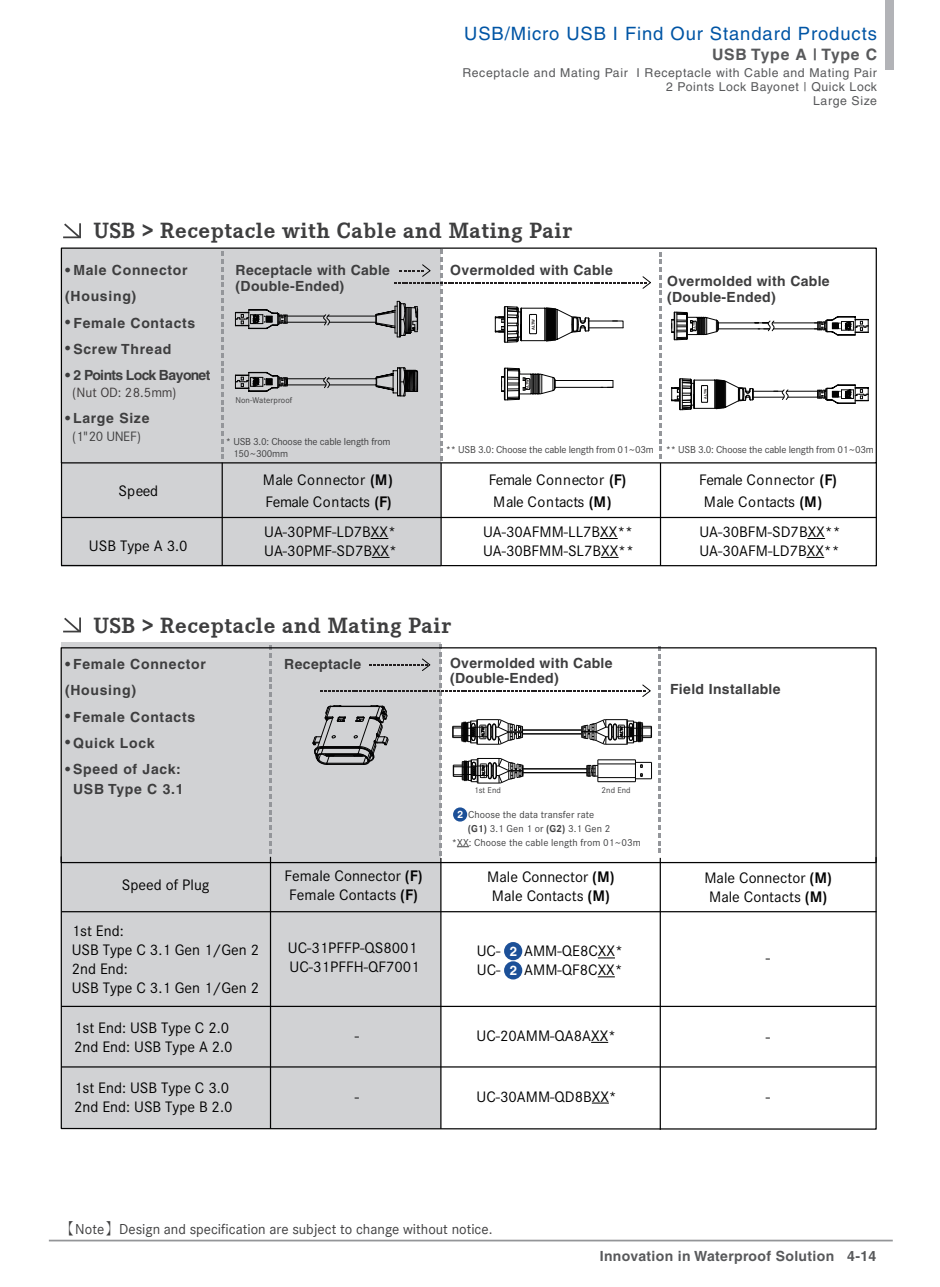
<style>
.page{position:relative;width:940px;height:1287px;background:#fff}
.page>*{position:absolute;margin:0;border:0;box-sizing:border-box;transform-origin:0 0}
.t1{font:700 22.75px "Corporate E";letter-spacing:.025em;color:#3e3e3f}
.t2{font:18.38px "Helvetica";letter-spacing:.05em;color:#0155a5}
.t3{font:15.75px/18.9px "Corporate S";color:#030303}
.t4{font:15.75px/21.9px "Corporate S";letter-spacing:-.02em;color:#030303}
.t5{font:700 15.75px "Helvetica";letter-spacing:.05em;color:#58595b}
.t6{font:14.88px "Corporate S";color:#3f3f40}
.t7{font:700 14px/15.8px "Helvetica";letter-spacing:.025em;color:#3e3e3f}
.t8{font:700 14px/26.2px "Helvetica";letter-spacing:.05em;color:#3e3e3f}
.t9{font:700 14px "Helvetica";letter-spacing:.025em;color:#58595b}
.t10{font:700 14px "Helvetica";letter-spacing:-.055em;color:#3e3e3f}
.t11{font:14px "Corporate S";letter-spacing:-.005em;color:#3f3b3b}
.t12{font:14px "Corporate S";letter-spacing:-.03em;color:#3f3f40}
.t13{font:700 13.12px "Helvetica";color:#fff}
.t14{font:12.25px/14px "Helvetica";letter-spacing:.05em;color:#58595b;text-align:right}
.t15{font:10.5px/12.2px "Corporate S";letter-spacing:-.02em;color:#3f3f40}
.t16{font:10.5px "Corporate S";letter-spacing:.005em;color:#3f3f40}
.t17{font:700 10.33px "Helvetica";color:#fff}
.t18{font:8.75px "Corporate S";letter-spacing:.005em;color:#3f3f40}
.t19{font:700 4.02px "Helvetica";letter-spacing:-.01em;color:#231f20}
.t20{font:700 3.5px "Helvetica";letter-spacing:-.01em;color:#231f20}
.s1{font-weight:700}
.s2{font-family:"Adobe Ming Std";font-weight:300}
</style>
<div class="page">
<hr style="left:49px;top:1239px;width:843px;height:2px;background:#939598">
<div style="left:885px;top:0;width:8px;height:70px;background:#b2b3b7"></div>
<div style="left:61px;top:642px;width:380px;height:486px;background:#d1d2d4"></div>
<svg style="left:63px;top:617px;width:18px;height:16px"></svg>
<svg style="left:269px;top:646px;width:3px;height:207px"></svg>
<svg style="left:658px;top:646px;width:3px;height:207px"></svg>
<div style="left:61px;top:248px;width:380px;height:318px;background:#d1d2d4"></div>
<svg style="left:63px;top:223px;width:18px;height:16px"></svg>
<svg style="left:221px;top:251px;width:2px;height:208px"></svg>
<svg style="left:659px;top:252px;width:2px;height:207px"></svg>
<svg style="left:807px;top:538px;width:17px;height:1px"></svg>
<svg style="left:806px;top:557px;width:17px;height:1px"></svg>
<svg style="left:671px;top:311px;width:197px;height:29px"></svg>
<svg style="left:671px;top:378px;width:197px;height:32px"></svg>
<svg style="left:371px;top:538px;width:17px;height:1px"></svg>
<svg style="left:372px;top:557px;width:17px;height:1px"></svg>
<svg style="left:235px;top:250px;width:416px;height:211px"></svg>
<div style="left:554px;top:380px;width:59px;height:8px;border:1px solid #030303"></div>
<svg style="left:600px;top:538px;width:17px;height:1px"></svg>
<svg style="left:601px;top:557px;width:17px;height:1px"></svg>
<svg style="left:312px;top:644px;width:340px;height:211px"></svg>
<svg style="left:60px;top:855px;width:817px;height:275px"></svg>
<hr style="left:62px;top:911px;width:814px;height:1px;background:#030303">
<hr style="left:270px;top:857px;width:1px;height:271px;background:#030303">
<hr style="left:440px;top:858px;width:1px;height:270px;background:#030303">
<hr style="left:659px;top:858px;width:1px;height:271px;background:#030303">
<div style="left:61px;top:462px;width:815px;height:104px;border:1px solid #030303"></div>
<hr style="left:62px;top:517px;width:814px;height:1px;background:#030303">
<hr style="left:221px;top:462px;width:2px;height:104px;background:#030303">
<hr style="left:440px;top:463px;width:1px;height:102px;background:#030303">
<hr style="left:659px;top:463px;width:2px;height:102px;background:#030303">
<svg style="left:591px;top:1042px;width:17px;height:1px"></svg>
<svg style="left:591px;top:1102px;width:17px;height:1px"></svg>
<hr style="left:61px;top:1005px;width:814px;height:2px;background:#030303">
<hr style="left:61px;top:1066px;width:814px;height:1px;background:#030303">
<svg style="left:597px;top:957px;width:18px;height:1px"></svg>
<svg style="left:597px;top:976px;width:17px;height:1px"></svg>
<p class="t2" style="left:464px;top:23px;width:414px">USB/Micro USB I Find Our Standard Products</p>
<p class="t5" style="left:711px;top:45px;width:166px">USB Type A | Type C</p>
<p class="t14" style="left:462px;top:66px;width:416px">Receptacle and Mating Pair I Receptacle with Cable and Mating Pair<br>2 Points Lock Bayonet | Quick Lock<br>Large Size</p>
<h1 class="t1" style="left:93px;top:215px;width:480px">USB &gt; Receptacle with Cable and Mating Pair</h1>
<p class="t8" style="left:65px;top:257px;width:124px"><sup>●</sup> Male Connector (Housing)</p>
<p class="t8" style="left:65px;top:309px;width:131px"><sup>●</sup> Female Contacts</p>
<p class="t8" style="left:65px;top:335px;width:108px"><sup>●</sup> Screw Thread</p>
<p class="t10" style="left:65px;top:366px;width:147px"><sup>●</sup> 2 Points Lock Bayonet</p>
<p class="t11" style="left:72px;top:382px;width:105px">(Nut OD: 28.5mm)</p>
<p class="t8" style="left:65px;top:405px;width:86px"><sup>●</sup> Large Size</p>
<p class="t12" style="left:72px;top:426px;width:70px">(1"20 UNEF)</p>
<p class="t7" style="left:235px;top:262px;width:156px">Receptacle with Cable (Double-Ended)</p>
<p class="t7" style="left:450px;top:262px;width:164px">Overmolded with Cable</p>
<p class="t19" style="left:531px;top:330px;width:13px;rotate:-90deg">ALTW</p>
<p class="t19" style="left:525px;top:390px;width:13px;rotate:-90deg">ALTW</p>
<p class="t18" style="left:235px;top:393px;width:58px">Non-Waterproof</p>
<p class="t15" style="left:233px;top:434px;width:159px;text-indent:-7px">* USB 3.0: Choose the cable length from<br>150~300mm</p>
<p class="t15" style="left:445px;top:442px;width:210px">** USB 3.0: Choose the cable length from 01~03m</p>
<p class="t7" style="left:667px;top:273px;width:164px">Overmolded with Cable (Double-Ended)</p>
<p class="t20" style="left:692px;top:331px;width:11px;rotate:-90deg">ALTW</p>
<p class="t20" style="left:703px;top:398px;width:11px;rotate:-90deg">ALTW</p>
<p class="t15" style="left:665px;top:442px;width:210px">** USB 3.0: Choose the cable length from 01~03m</p>
<p class="t3" style="left:119px;top:480px;width:41px">Speed</p>
<p class="t3" style="left:89px;top:535px;width:100px">USB Type A 3.0</p>
<p class="t4" style="left:263px;top:467px;width:132px">Male Connector <span class="s1">(M)<br></span>Female Contacts <span class="s1">(F)</span></p>
<p class="t4" style="left:488px;top:467px;width:139px">Female Connector <span class="s1">(F)<br></span>Male Contacts <span class="s1">(M)</span></p>
<p class="t4" style="left:699px;top:467px;width:139px">Female Connector <span class="s1">(F)<br></span>Male Contacts <span class="s1">(M)</span></p>
<p class="t3" style="left:264px;top:521px;width:134px">UA-30PMF-LD7BXX*<br>UA-30PMF-SD7BXX*</p>
<p class="t3" style="left:483px;top:521px;width:152px">UA-30AFMM-LL7BXX**<br>UA-30BFMM-SL7BXX**</p>
<p class="t3" style="left:699px;top:521px;width:143px">UA-30BFM-SD7BXX**<br>UA-30AFM-LD7BXX**</p>
<h1 class="t1" style="left:93px;top:609px;width:359px">USB &gt; Receptacle and Mating Pair</h1>
<p class="t8" style="left:65px;top:651px;width:142px"><sup>●</sup> Female Connector (Housing)</p>
<p class="t8" style="left:65px;top:703px;width:131px"><sup>●</sup> Female Contacts</p>
<p class="t8" style="left:65px;top:729px;width:91px"><sup>●</sup> Quick Lock</p>
<p class="t8" style="left:65px;top:759px;width:120px;line-height:19.2px;text-align:center"><sup>●</sup> Speed of Jack:<br>USB Type C 3.1</p>
<p class="t7" style="left:450px;top:654px;width:164px">Overmolded with Cable (Double-Ended)</p>
<p class="t7" style="left:284px;top:656px;width:78px">Receptacle</p>
<p class="t18" style="left:474px;top:783px;width:28px">1st End</p>
<p class="t18" style="left:601px;top:783px;width:31px">2nd End</p>
<p class="t16" style="left:468px;top:806px;width:128px">Choose the data transfer rate</p>
<p class="t15" style="left:467px;top:821px;width:144px"><span class="s1">(G1)</span> 3.1 Gen 1 or <span class="s1">(G2)</span> 3.1 Gen 2</p>
<p class="t16" style="left:452px;top:834px;width:190px">*XX: Choose the cable length from 01~03m</p>
<p class="t17" style="left:457px;top:808px;width:7px">2</p>
<p class="t3" style="left:284px;top:865px;width:139px">Female Connector <span class="s1">(F)<br></span>Female Contacts <span class="s1">(F)</span></p>
<p class="t3" style="left:122px;top:874px;width:89px">Speed of Plug</p>
<p class="t3" style="left:487px;top:866px;width:129px">Male Connector <span class="s1">(M)<br></span>Male Contacts <span class="s1">(M)</span></p>
<p class="t3" style="left:72px;top:920px;width:189px">1st End:<br>USB Type C 3.1 Gen 1/Gen 2<br>2nd End:<br>USB Type C 3.1 Gen 1/Gen 2</p>
<p class="t3" style="left:288px;top:937px;width:131px">UC-31PFFP-QS8001</p>
<p class="t3" style="left:476px;top:940px;width:25px">UC-</p>
<p class="t3" style="left:524px;top:940px;width:100px">AMM-QE8CXX*</p>
<p class="t3" style="left:477px;top:959px;width:25px">UC-</p>
<p class="t3" style="left:524px;top:959px;width:100px">AMM-QF8CXX*</p>
<p class="t13" style="left:509px;top:943px;width:9px">2</p>
<p class="t3" style="left:289px;top:955px;width:131px">UC-31PFFH-QF7001</p>
<p class="t13" style="left:509px;top:962px;width:9px">2</p>
<p class="t7" style="left:670px;top:681px;width:112px">Field Installable</p>
<p class="t3" style="left:704px;top:867px;width:129px">Male Connector <span class="s1">(M)<br></span>Male Contacts <span class="s1">(M)</span></p>
<p class="t3" style="left:765px;top:947px;width:6px">-</p>
<p class="t3" style="left:74px;top:1017px;width:160px">1st End: USB Type C 2.0<br>2nd End: USB Type A 2.0</p>
<p class="t3" style="left:74px;top:1077px;width:160px">1st End: USB Type C 3.0<br>2nd End: USB Type B 2.0</p>
<p class="t3" style="left:355px;top:1025px;width:6px">-</p>
<p class="t3" style="left:476px;top:1025px;width:141px">UC-20AMM-QA8AXX*</p>
<p class="t3" style="left:765px;top:1026px;width:6px">-</p>
<p class="t3" style="left:355px;top:1085px;width:6px">-</p>
<p class="t3" style="left:476px;top:1085px;width:142px">UC-30AMM-QD8BXX*</p>
<p class="t3" style="left:765px;top:1085px;width:6px">-</p>
<p class="t6" style="left:60px;top:1218px;width:433px"><span class="s2">【</span>Note<span class="s2">】</span>Design and specification are subject to change without notice.</p>
<p class="t9" style="left:599px;top:1247px;width:278px">Innovation in Waterproof Solution 4-14</p>
</div>
